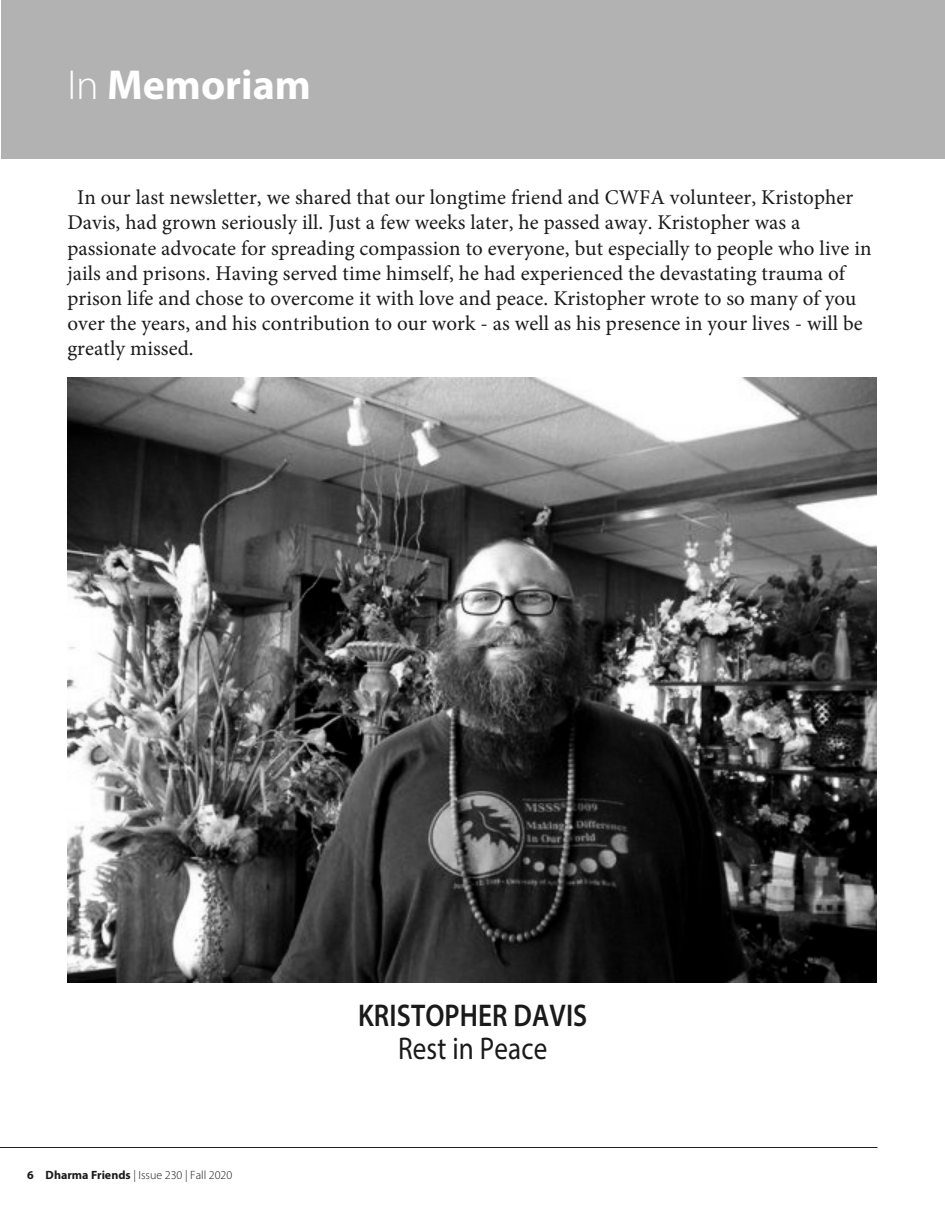
<style>
.page{position:relative;width:945px;height:1215px;background:#fff}
.page>*{position:absolute;margin:0;border:0;box-sizing:border-box;transform-origin:0 0}
.t1{font:700 42px "Myriad Pro";color:#fff}
.t2{font:600 31.5px/33px "Myriad Pro";letter-spacing:.005em;color:#1a1a1a;text-align:center;scale:.86 1}
.t3{font:21px/25.2px "Minion Pro";letter-spacing:.005em;color:#1a1a1a}
.t4{font:300 12px "Myriad Pro";color:#1a1a1a}
.s1{font-weight:300}
.s2{font-weight:700}
.s3{font-weight:400}
</style>
<div class="page">
<hr style="left:0;top:1147px;width:878px;height:1px;background:#231f20">
<div style="left:1px;top:0;width:943px;height:158px;background:#b2b2b2"></div>
<img style="left:67px;top:377px;width:810px;height:606px">
<p class="t1" style="left:67px;top:57px;width:245px"><span class="s1">In</span> Memoriam</p>
<p class="t3" style="left:67px;top:185px;width:806px;text-indent:10px">In our last newsletter, we shared that our longtime friend and CWFA volunteer, Kristopher Davis, had grown seriously ill. Just a few weeks later, he passed away. Kristopher was a passionate advocate for spreading compassion to everyone, but especially to people who live in jails and prisons. Having served time himself, he had experienced the devastating trauma of prison life and chose to overcome it with love and peace. Kristopher wrote to so many of you over the years, and his contribution to our work - as well as his presence in your lives - will be greatly missed.</p>
<p class="t4" style="left:27px;top:1168px;width:207px"><span class="s2">6 Dharma Friends</span> | Issue 230 | Fall 2020</p>
<p class="t2" style="left:358px;top:998px;width:268px">KRISTOPHER DAVIS<br><span class="s3">Rest in Peace</span></p>
</div>
